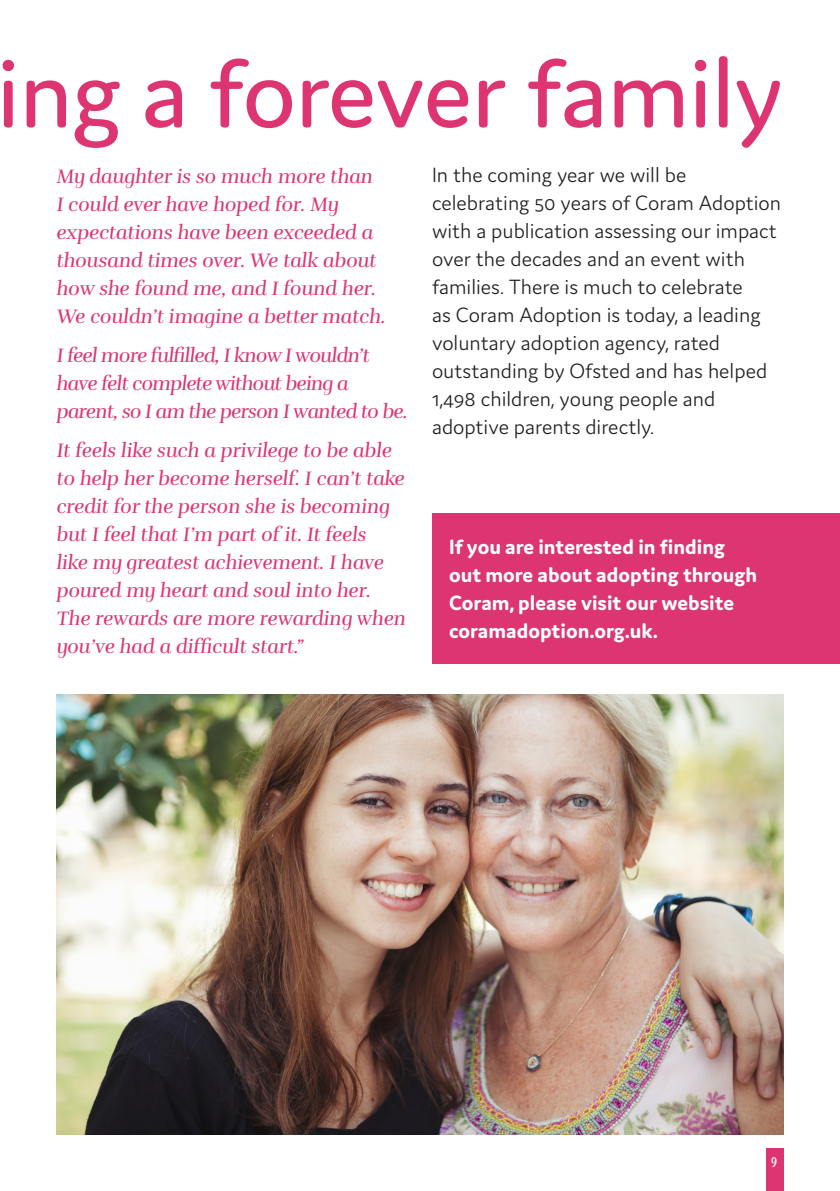
<style>
.page{position:relative;width:840px;height:1191px;background:#fff}
.page>*{position:absolute;margin:0;border:0;box-sizing:border-box;transform-origin:0 0}
.t1{font:103.8px "Domus";letter-spacing:-.01em;color:#dd3472}
.Body_copy{font:300 22px/28px "Domus";color:#231f20}
.Body_copy-2{font:700 22px/28px "Domus";color:#fff}
.t2{font:italic 20px/28px "Rufina";color:#dd3472}
.t3{font:italic 20px/28px "Rufina";letter-spacing:-.03em;color:#dd3472}
.Subheading{font:14px "Active";color:#fff}
</style>
<div class="page">
<div style="left:432px;top:513px;width:407px;height:150px;background:#dd3472"></div>
<div style="left:765px;top:1148px;width:17px;height:43px;background:#dd3472"></div>
<img style="left:57px;top:694px;width:725px;height:440px">
<h1 class="t1" style="left:-4px;top:37px;width:787px">ing a forever family</h1>
<p class="t2" style="left:57px;top:162px;width:330px">My daughter is so much more than<br>I could ever have hoped for. My expectations have been exceeded a thousand times over. We talk about how she found me, and I found her.<br>We couldn’t imagine a better match.</p>
<p class="t3" style="left:57px;top:341px;width:352px">I feel more fulfilled, I know I wouldn’t have felt complete without being a parent, so I am the person I wanted to be.</p>
<p class="t2" style="left:57px;top:437px;width:350px">It feels like such a privilege to be able to help her become herself. I can’t take credit for the person she is becoming but I feel that I’m part of it. It feels<br>like my greatest achievement. I have poured my heart and soul into her.<br>The rewards are more rewarding when you’ve had a difficult start.”</p>
<p class="Body_copy" style="left:432px;top:161px;width:350px">In the coming year we will be celebrating 50 years of Coram Adoption with a publication assessing our impact over the decades and an event with families. There is much to celebrate<br>as Coram Adoption is today, a leading voluntary adoption agency, rated outstanding by Ofsted and has helped 1,498 children, young people and adoptive parents directly.</p>
<p class="Body_copy-2" style="left:449px;top:532px;width:309px">If you are interested in finding out more about adopting through<br>Coram, please visit our website coramadoption.org.uk.</p>
<p class="Subheading" style="left:771px;top:1154px;width:7px">9</p>
</div>
